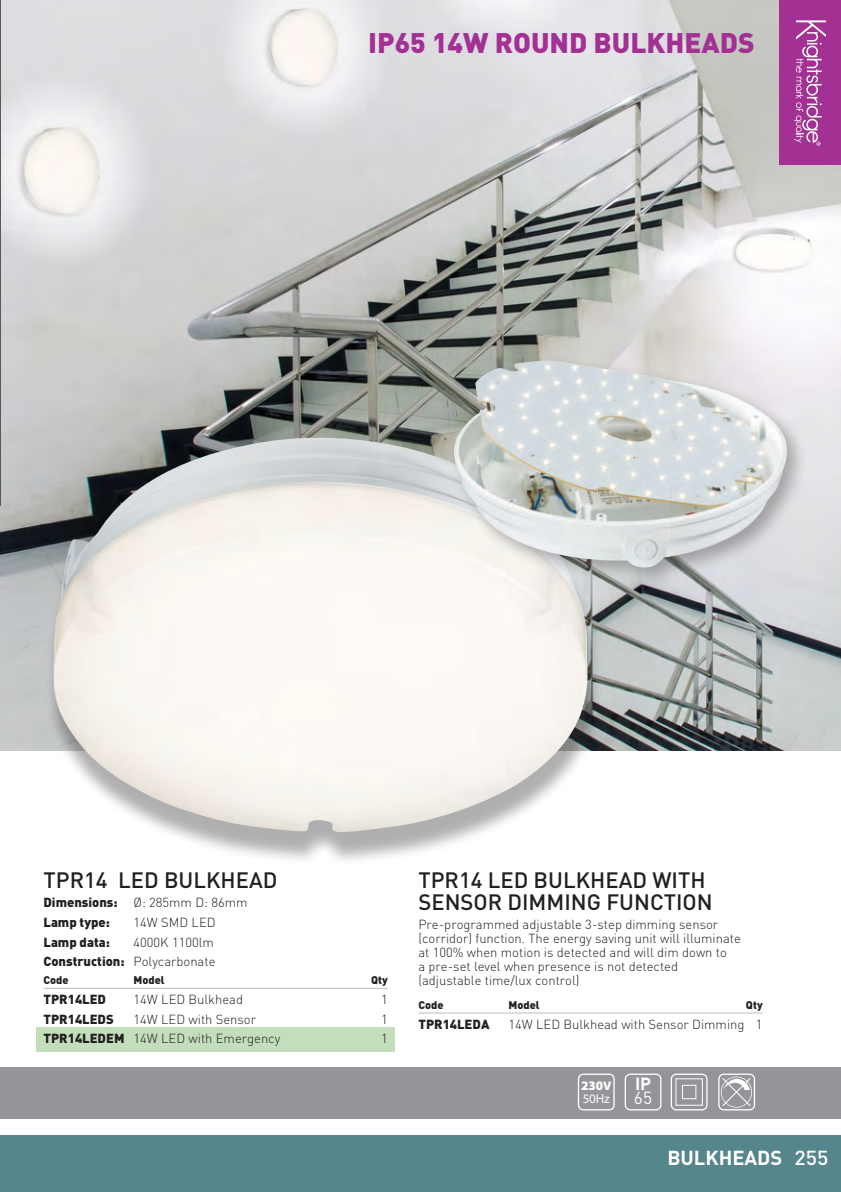
<style>
.page{position:relative;width:841px;height:1192px;background:#fff}
.page>*{position:absolute;margin:0;border:0;box-sizing:border-box;transform-origin:0 0}
.t1{font:900 28px "DIN";color:#a23193}
.Product_Description{font:500 22px/22px "DIN";color:#231f20}
.t2{font:700 20px "DIN";color:#fff}
.t3{font:700 17.4px/13.6px "DIN";color:#fff}
.Product_Description-2{font:300 13px/14px "DIN";color:#231f20}
.Product_Description-3{font:900 13px "DIN";color:#231f20}
.t4{font:13px/13.6px "Myriad Pro";color:#fff}
.Product_Description-4{font:900 11px "DIN";color:#231f20}
.s1{font-weight:900}
.s2{font-weight:300}
.s3{font-weight:900;font-size:12.4px}
.s4{font-weight:400}
.s5{font-weight:500}
</style>
<div class="page">
<div style="left:0;top:1134px;width:840px;height:57px;background:#55868c"></div>
<img style="left:1px;top:0;width:839px;height:750px">
<hr style="left:0;top:0;width:1px;height:505px;background:#57585a">
<hr style="left:0;top:1066px;width:1px;height:52px;background:#939598">
<div style="left:36px;top:1027px;width:358px;height:25px;background:#c2deba"></div>
<hr style="left:43px;top:987px;width:344px;height:1px;background:#bcbdc0">
<hr style="left:418px;top:1012px;width:344px;height:1px;background:#bcbdc0">
<div style="left:1px;top:1066px;width:839px;height:52px;background:#939598"></div>
<svg style="left:718px;top:1073px;width:37px;height:37px"></svg>
<svg style="left:577px;top:1073px;width:37px;height:37px"></svg>
<svg style="left:624px;top:1073px;width:37px;height:37px"></svg>
<div style="left:778px;top:0;width:62px;height:165px;background:#a23193"></div>
<svg style="left:794px;top:20px;width:31px;height:126px"></svg>
<svg style="left:670px;top:1073px;width:37px;height:37px"></svg>
<div style="left:44px;top:448px;width:558px;height:418px;background:#231f20;opacity:.36"></div>
<img style="left:53px;top:437px;width:535px;height:396px">
<div style="left:449px;top:355px;width:359px;height:233px;background:#231f20;opacity:.32"></div>
<img style="left:453px;top:360px;width:334px;height:207px">
<p class="t1" style="left:368px;top:24px;width:388px">IP65 14W ROUND BULKHEADS</p>
<p class="Product_Description" style="left:43px;top:867px;width:235px">TPR14 LED BULKHEAD</p>
<p class="Product_Description-2" style="left:43px;top:895px;width:205px"><span class="s1">Dimensions:</span> Ø: 285mm D: 86mm</p>
<p class="Product_Description-3" style="left:43px;top:913px;width:68px">Lamp type:</p>
<p class="Product_Description-2" style="left:133px;top:915px;width:84px">14W SMD LED</p>
<p class="Product_Description-3" style="left:43px;top:933px;width:68px">Lamp data:</p>
<p class="Product_Description-2" style="left:133px;top:934px;width:82px">4000K 1100lm</p>
<p class="Product_Description-3" style="left:43px;top:952px;width:173px">Construction: <span class="s2">Polycarbonate</span></p>
<p class="Product_Description-4" style="left:43px;top:972px;width:27px">Code</p>
<p class="Product_Description-4" style="left:133px;top:972px;width:33px">Model</p>
<p class="Product_Description-4" style="left:371px;top:972px;width:18px">Qty</p>
<p class="Product_Description-3" style="left:43px;top:990px;width:64px">TPR14LED</p>
<p class="Product_Description-2" style="left:133px;top:992px;width:111px">14W LED Bulkhead</p>
<p class="Product_Description-2" style="left:381px;top:992px;width:8px">1</p>
<p class="Product_Description-3" style="left:43px;top:1010px;width:72px">TPR14LEDS</p>
<p class="Product_Description-2" style="left:133px;top:1011px;width:124px">14W LED with Sensor</p>
<p class="Product_Description-2" style="left:381px;top:1011px;width:8px">1</p>
<p class="Product_Description-2" style="left:43px;top:1031px;width:238px"><span class="s1">TPR14LEDEM</span> 14W LED with Emergency</p>
<p class="Product_Description-2" style="left:381px;top:1031px;width:8px">1</p>
<p class="Product_Description" style="left:418px;top:867px;width:296px">TPR14 LED BULKHEAD WITH<br>SENSOR DIMMING FUNCTION</p>
<p class="Product_Description-2" style="left:418px;top:917px;width:324px">Pre-programmed adjustable 3-step dimming sensor (corridor) function. The energy saving unit will illuminate at 100% when motion is detected and will dim down to<br>a pre-set level when presence is not detected (adjustable time/lux control)</p>
<p class="Product_Description-4" style="left:418px;top:997px;width:27px">Code</p>
<p class="Product_Description-4" style="left:508px;top:997px;width:33px">Model</p>
<p class="Product_Description-4" style="left:745px;top:997px;width:18px">Qty</p>
<p class="Product_Description-3" style="left:418px;top:1015px;width:73px">TPR14LEDA</p>
<p class="Product_Description-2" style="left:508px;top:1016px;width:255px">14W LED Bulkhead with Sensor Dimming 1</p>
<p class="t4" style="left:581px;top:1078px;width:32px"><span class="s1">230</span><span class="s3">V<br></span>50Hz</p>
<p class="t3" style="left:634px;top:1076px;width:20px">IP<br><span class="s4">65</span></p>
<h3 class="t2" style="left:667px;top:1144px;width:162px">BULKHEADS <span class="s5">255</span></h3>
</div>
